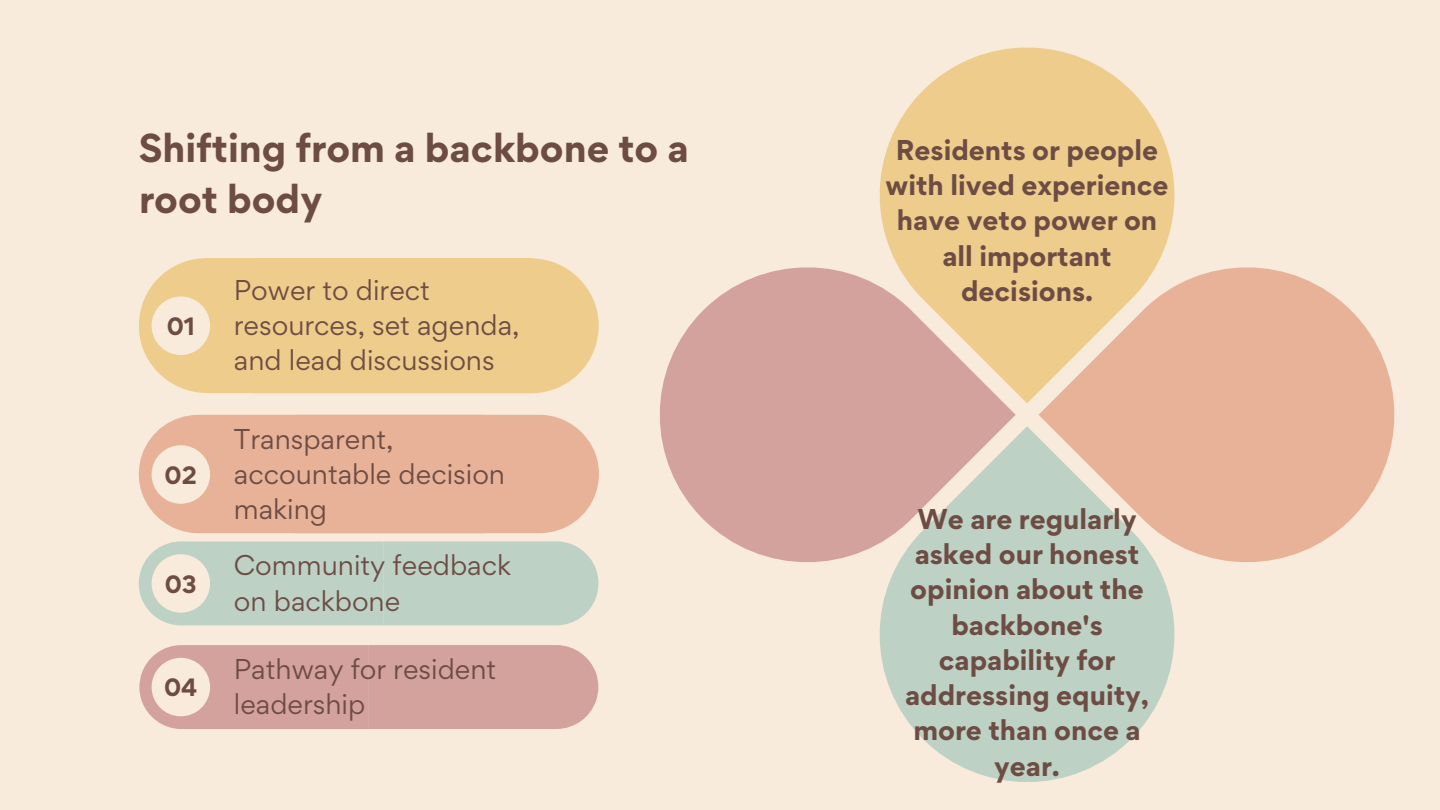
<style>
.page{position:relative;width:1440px;height:810px;background:#f8ebdb}
.page>*{position:absolute;margin:0;border:0;box-sizing:border-box;transform-origin:0 0}
.t1{font:700 36px/50.2px "Gordita";color:#6d4c44}
.t2{font:700 25.6px/35.2px "Gordita";color:#6d4c44;text-align:center}
.t3{font:25.6px/35.2px "Gordita";color:#6d4c44}
.t4{font:700 22.4px "Gordita";color:#6d4c44}
</style>
<div class="page">
<svg style="left:879px;top:47px;width:296px;height:356px;fill:#eecc8c"></svg>
<svg style="left:879px;top:426px;width:296px;height:356px;fill:#bdd1c5"></svg>
<svg style="left:1038px;top:206px;width:357px;height:417px"></svg>
<svg style="left:660px;top:206px;width:356px;height:417px"></svg>
<svg style="left:139px;top:258px;width:112px;height:135px;fill:#eecc8c"></svg>
<div style="left:251px;top:258px;width:348px;height:135px;background:#eecc8c"></div>
<div style="left:152px;top:296px;width:58px;height:59px;background:#f8ebdb;border-radius:50%"></div>
<div style="left:139px;top:415px;width:460px;height:118px;background:#e8b298"></div>
<div style="left:152px;top:445px;width:58px;height:59px;background:#f8ebdb;border-radius:50%"></div>
<div style="left:139px;top:541px;width:459px;height:84px;background:#bdd1c5"></div>
<div style="left:152px;top:554px;width:58px;height:59px;background:#f8ebdb;border-radius:50%"></div>
<div style="left:139px;top:645px;width:459px;height:84px;background:#d3a29d"></div>
<div style="left:152px;top:658px;width:58px;height:58px;background:#f8ebdb;border-radius:50%"></div>
<p class="t1" style="left:139px;top:123px;width:551px">Shifting from a backbone to a root body</p>
<p class="t4" style="left:167px;top:311px;width:30px">01</p>
<p class="t4" style="left:165px;top:460px;width:34px">02</p>
<p class="t4" style="left:165px;top:569px;width:33px">03</p>
<p class="t4" style="left:164px;top:672px;width:35px">04</p>
<p class="t3" style="left:234px;top:272px;width:287px">Power to direct resources, set agenda, and lead discussions</p>
<p class="t3" style="left:234px;top:421px;width:273px">Transparent, accountable decision making</p>
<p class="t3" style="left:234px;top:548px;width:279px">Community feedback on backbone</p>
<p class="t3" style="left:234px;top:651px;width:264px">Pathway for resident leadership</p>
<p class="t2" style="left:886px;top:132px;width:284px">Residents or people with lived experience have veto power on all important decisions.</p>
<p class="t2" style="left:905px;top:501px;width:246px">We are regularly asked our honest opinion about the backbone's capability for addressing equity, more than once a year.</p>
</div>
